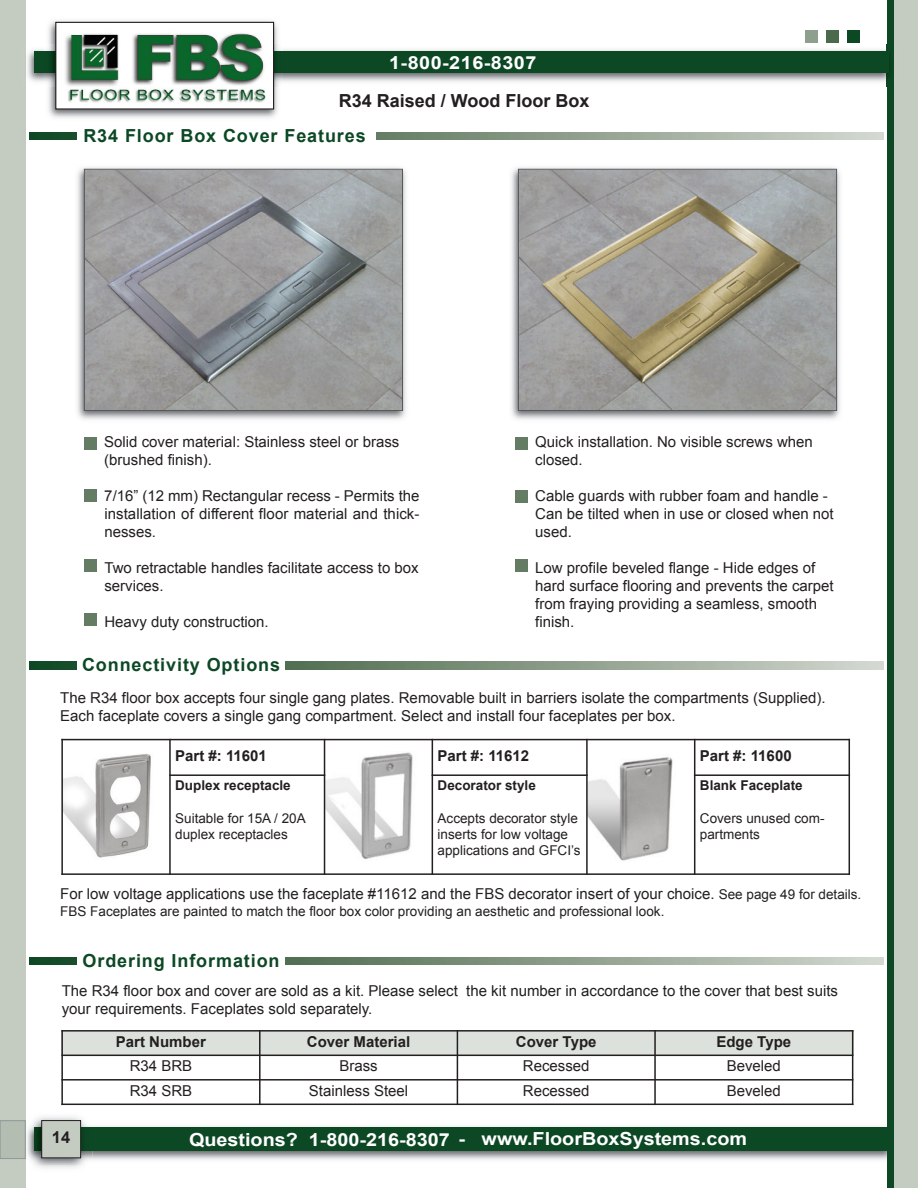
<style>
.page{position:relative;width:918px;height:1188px;background:#fff}
.page>*{position:absolute;margin:0;border:0;box-sizing:border-box;transform-origin:0 0}
.t1{font:700 18px "Arial";letter-spacing:.05em;color:#0d4825}
.t2{font:700 18px "Arial";color:#fff;scale:1.1 1}
.t3{font:700 18px "Arial";color:#231f20}
.t4{font:700 18px "Arial";letter-spacing:.025em;color:#fff;scale:1.1 1}
.t5{font:700 16.5px "Arial";color:#231f20}
.t6{font:15px/18px "Arial";color:#231f20}
.t7{font:700 15px "Arial";color:#231f20}
.t8{font:13.5px/16.2px "Arial";color:#231f20}
.t9{font:700 13.5px "Arial";color:#231f20}
.s1{font-size:13.5px}
</style>
<div class="page">
<img style="left:25px;top:1122px;width:1px;height:43px">
<div style="left:34px;top:1127px;width:857px;height:24px;background:#0d4825"></div>
<img style="left:27px;top:1116px;width:65px;height:52px">
<img style="left:34px;top:1127px;width:58px;height:24px">
<div style="left:42px;top:1121px;width:39px;height:37px;background:#c4ccc2"></div>
<div style="left:42px;top:1120px;width:39px;height:38px;border:1px solid #231f20"></div>
<img style="left:77px;top:167px;width:329px;height:253px">
<img style="left:85px;top:170px;width:317px;height:240px">
<div style="left:84px;top:438px;width:13px;height:12px;background:#647c64"></div>
<div style="left:84px;top:559px;width:13px;height:13px;background:#647c64"></div>
<div style="left:515px;top:490px;width:13px;height:13px;background:#647c64"></div>
<div style="left:84px;top:489px;width:13px;height:13px;background:#647c64"></div>
<div style="left:84px;top:613px;width:13px;height:13px;background:#647c64"></div>
<div style="left:515px;top:438px;width:13px;height:12px;background:#647c64"></div>
<div style="left:515px;top:559px;width:13px;height:13px;background:#647c64"></div>
<img style="left:30px;top:132px;width:853px;height:8px">
<div style="left:78px;top:129px;width:298px;height:25px;background:#fff"></div>
<img style="left:30px;top:662px;width:854px;height:7px">
<div style="left:78px;top:658px;width:207px;height:25px;background:#fff"></div>
<img style="left:30px;top:957px;width:854px;height:7px">
<div style="left:78px;top:953px;width:207px;height:26px;background:#fff"></div>
<img style="left:511px;top:167px;width:329px;height:253px">
<img style="left:519px;top:170px;width:317px;height:240px">
<div style="left:61px;top:1030px;width:199px;height:25px;background:#dce1db"></div>
<div style="left:260px;top:1030px;width:197px;height:25px;background:#dce1db"></div>
<div style="left:457px;top:1030px;width:198px;height:25px;background:#dce1db"></div>
<div style="left:655px;top:1030px;width:198px;height:25px;background:#dce1db"></div>
<hr style="left:61px;top:1030px;width:2px;height:75px;background:#231f20">
<hr style="left:259px;top:1030px;width:2px;height:75px;background:#231f20">
<hr style="left:457px;top:1030px;width:1px;height:75px;background:#231f20">
<hr style="left:654px;top:1030px;width:2px;height:75px;background:#231f20">
<hr style="left:852px;top:1030px;width:1px;height:75px;background:#231f20">
<hr style="left:61px;top:1030px;width:792px;height:2px;background:#231f20">
<hr style="left:61px;top:1055px;width:792px;height:1px;background:#231f20">
<hr style="left:61px;top:1079px;width:792px;height:2px;background:#231f20">
<hr style="left:61px;top:1104px;width:792px;height:1px;background:#231f20">
<img style="left:63px;top:754px;width:88px;height:104px">
<img style="left:325px;top:752px;width:88px;height:109px">
<img style="left:588px;top:757px;width:85px;height:104px">
<hr style="left:61px;top:739px;width:2px;height:136px;background:#231f20">
<hr style="left:169px;top:739px;width:2px;height:136px;background:#231f20">
<hr style="left:324px;top:739px;width:1px;height:136px;background:#231f20">
<hr style="left:432px;top:739px;width:1px;height:136px;background:#231f20">
<hr style="left:586px;top:739px;width:2px;height:136px;background:#231f20">
<hr style="left:694px;top:739px;width:1px;height:136px;background:#231f20">
<hr style="left:849px;top:739px;width:1px;height:136px;background:#231f20">
<hr style="left:61px;top:739px;width:789px;height:1px;background:#231f20">
<hr style="left:169px;top:774px;width:156px;height:2px;background:#231f20">
<hr style="left:432px;top:774px;width:156px;height:2px;background:#231f20">
<hr style="left:694px;top:774px;width:156px;height:2px;background:#231f20">
<hr style="left:61px;top:873px;width:789px;height:2px;background:#231f20">
<div style="left:892px;top:0;width:26px;height:1187px;background:#c4ccc2"></div>
<div style="left:887px;top:0;width:7px;height:1188px;background:#0d4825"></div>
<div style="left:0;top:0;width:25px;height:1187px;background:#c4ccc2"></div>
<img style="left:25px;top:45px;width:864px;height:42px">
<div style="left:34px;top:51px;width:855px;height:22px;background:#0d4825"></div>
<div style="left:805px;top:30px;width:13px;height:13px;background:#8f9f8d"></div>
<div style="left:826px;top:30px;width:13px;height:13px;background:#4b6a4d"></div>
<div style="left:847px;top:30px;width:13px;height:13px;background:#0d4825"></div>
<img style="left:44px;top:20px;width:238px;height:98px">
<div style="left:56px;top:22px;width:218px;height:87px;background:#fff"></div>
<div style="left:55px;top:22px;width:219px;height:88px;border:1px solid #231f20"></div>
<img style="left:65px;top:33px;width:200px;height:70px">
<div style="left:0;top:1121px;width:25px;height:37px;background:#b3bdb1"></div>
<div style="left:0;top:1120px;width:25px;height:39px;border:1px solid #939598"></div>
<p class="t4" style="left:389px;top:52px;width:135px">1-800-216-8307</p>
<p class="t3" style="left:339px;top:91px;width:252px">R34 Raised / Wood Floor Box</p>
<p class="t1" style="left:83px;top:126px;width:284px">R34 Floor Box Cover Features</p>
<p class="t6" style="left:104px;top:432px;width:297px">Solid cover material: Stainless steel or brass (brushed finish).</p>
<p class="t6" style="left:104px;top:487px;width:317px;text-align:justify">7/16” (12 mm) Rectangular recess - Permits the installation of different floor material and thick&shy;nesses.</p>
<p class="t6" style="left:104px;top:558px;width:316px">Two retractable handles facilitate access to box services.</p>
<p class="t6" style="left:104px;top:613px;width:166px">Heavy duty construction.</p>
<p class="t1" style="left:82px;top:655px;width:200px">Connectivity Options</p>
<p class="t6" style="left:535px;top:433px;width:279px">Quick installation. No visible screws when closed.</p>
<p class="t6" style="left:535px;top:487px;width:300px">Cable guards with rubber foam and handle -<br>Can be tilted when in use or closed when not used.</p>
<p class="t6" style="left:535px;top:559px;width:300px">Low profile beveled flange - Hide edges of hard surface flooring and prevents the carpet from fraying providing a seamless, smooth finish.</p>
<p class="t6" style="left:60px;top:689px;width:767px">The R34 floor box accepts four single gang plates. Removable built in barriers isolate the compartments (Supplied).<br>Each faceplate covers a single gang compartment. Select and install four faceplates per box.</p>
<p class="t7" style="left:175px;top:748px;width:93px">Part #: 11601</p>
<p class="t7" style="left:438px;top:748px;width:93px">Part #: 11612</p>
<p class="t7" style="left:700px;top:748px;width:93px">Part #: 11600</p>
<p class="t9" style="left:175px;top:778px;width:117px">Duplex receptacle</p>
<p class="t8" style="left:175px;top:810px;width:132px">Suitable for 15A / 20A duplex receptacles</p>
<p class="t9" style="left:438px;top:778px;width:100px">Decorator style</p>
<p class="t8" style="left:438px;top:810px;width:145px">Accepts decorator style inserts for low voltage applications and GFCI’s</p>
<p class="t9" style="left:700px;top:778px;width:104px">Blank Faceplate</p>
<p class="t8" style="left:700px;top:810px;width:126px">Covers unused com&shy;partments</p>
<p class="t6" style="left:60px;top:884px;width:803px">For low voltage applications use the faceplate #11612 and the FBS decorator insert of your choice. <span class="s1">See page 49 for details.</span></p>
<p class="t8" style="left:60px;top:903px;width:606px">FBS Faceplates are painted to match the floor box color providing an aesthetic and professional look.</p>
<p class="t1" style="left:83px;top:950px;width:199px">Ordering Information</p>
<p class="t6" style="left:62px;top:981px;width:778px">The R34 floor box and cover are sold as a kit. Please select the kit number in accordance to the cover that best suits your requirements. Faceplates sold separately.</p>
<p class="t5" style="left:52px;top:1129px;width:20px">14</p>
<p class="t7" style="left:116px;top:1033px;width:92px">Part Number</p>
<p class="t7" style="left:307px;top:1033px;width:105px">Cover Material</p>
<p class="t7" style="left:516px;top:1033px;width:82px">Cover Type</p>
<p class="t7" style="left:716px;top:1033px;width:76px">Edge Type</p>
<p class="t6" style="left:130px;top:1057px;width:64px">R34 BRB</p>
<p class="t6" style="left:339px;top:1057px;width:40px">Brass</p>
<p class="t6" style="left:523px;top:1057px;width:68px">Recessed</p>
<p class="t6" style="left:727px;top:1057px;width:56px">Beveled</p>
<p class="t6" style="left:130px;top:1082px;width:64px">R34 SRB</p>
<p class="t6" style="left:309px;top:1082px;width:101px">Stainless Steel</p>
<p class="t6" style="left:523px;top:1082px;width:68px">Recessed</p>
<p class="t6" style="left:727px;top:1082px;width:56px">Beveled</p>
<p class="t2" style="left:189px;top:1129px;width:509px">Questions? 1-800-216-8307 - www.FloorBoxSystems.com</p>
</div>
